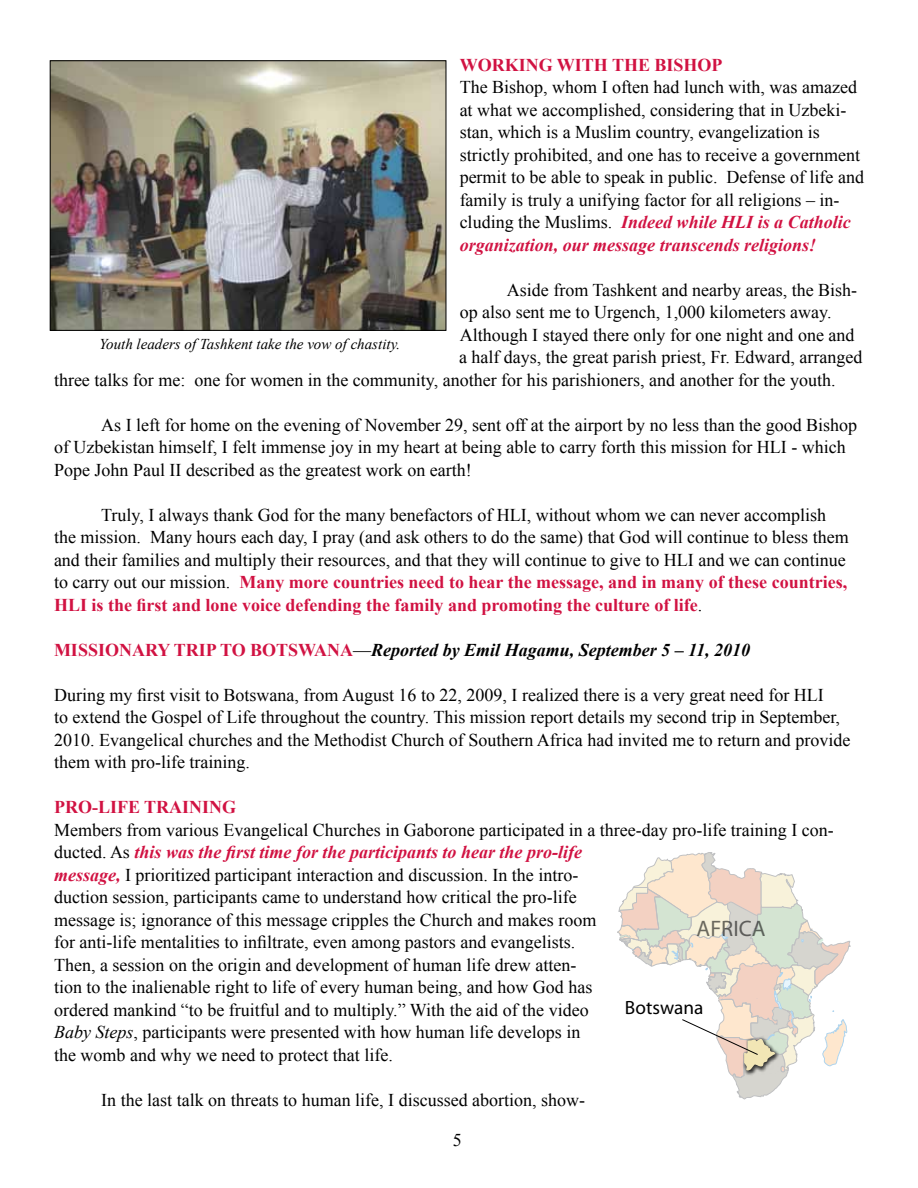
<style>
.page{position:relative;width:918px;height:1188px;background:#fff}
.page>*{position:absolute;margin:0;border:0;box-sizing:border-box;transform-origin:0 0}
.t1{font:22.5px "Myriad Pro";color:rgb(0 0 0/.57)}
.t2{font:19.2px "Myriad";color:#000}
.t3{font:18px/22.5px "Times New Roman";color:#000}
.t4{font:700 18px "Times New Roman";color:#d11242}
.t5{font:italic 700 18px "Times New Roman";color:#000}
.t6{font:italic 15px "Times New Roman";color:#000}
.s1{font-weight:700;font-style:italic;color:#d11242}
.s2{font-weight:700;color:#d11242}
.s3{font-style:normal;color:#d11242}
.s4{font-weight:400;font-style:normal}
.s5{font-style:italic}
</style>
<div class="page">
<img style="left:52px;top:63px;width:392px;height:266px">
<div style="left:50px;top:61px;width:396px;height:270px;border:1px solid #000"></div>
<svg style="left:617px;top:852px;width:233px;height:247px"></svg>
<p class="t4" style="left:460px;top:54px;width:45px">Worki</p>
<p class="t4" style="left:526px;top:54px;width:45px">ng with</p>
<p class="t4" style="left:612px;top:54px;width:14px">the</p>
<p class="t4" style="left:655px;top:54px;width:69px">Bishop</p>
<p class="t3" style="left:460px;top:76px;width:406px">The Bishop, whom I often had lunch with, was amazed at what we accomplished, considering that in Uzbeki&shy;stan, which is a Muslim country, evangelization is strictly prohibited, and one has to receive a government permit to be able to speak in public. Defense of life and family is truly a unifying factor for all religions – in&shy;cluding the Muslims. <span class="s1">Indeed while HLI is a Catholic organization, our message transcends religions!</span></p>
<p class="t3" style="left:507px;top:278px;width:352px">Aside from Tashkent and nearby areas, the Bish-</p>
<p class="t3" style="left:460px;top:301px;width:373px">op also sent me to Urgench, 1,000 kilometers away.</p>
<p class="t3" style="left:460px;top:323px;width:396px">Although I stayed there only for one night and one and</p>
<p class="t3" style="left:459px;top:346px;width:405px">a half days, the great parish priest, Fr. Edward, arranged</p>
<p class="t3" style="left:54px;top:368px;width:783px">three talks for me: one for women in the community, another for his parishioners, and another for the youth.</p>
<p class="t3" style="left:54px;top:413px;width:805px;text-indent:47px">As I left for home on the evening of November 29, sent off at the airport by no less than the good Bishop of Uzbekistan himself, I felt immense joy in my heart at being able to carry forth this mission for HLI - which<br>Pope John Paul II described as the greatest work on earth!</p>
<p class="t3" style="left:54px;top:503px;width:796px;text-indent:47px">Truly, I always thank God for the many benefactors of HLI, without whom we can never accomplish the mission. Many hours each day, I pray (and ask others to do the same) that God will continue to bless them and their families and multiply their resources, and that they will continue to give to HLI and we can continue to carry out our mission. <span class="s2">Many more countries need to hear the message, and in many of these countries, HLI is the first and lone voice defending the family and promoting the culture of life</span>.</p>
<p class="t4" style="left:54px;top:639px;width:12px">missi</p>
<p class="t4" style="left:105px;top:639px;width:92px">onary Trip</p>
<p class="t5" style="left:220px;top:639px;width:532px"><span class="s3">t o BOTSWANA</span><span class="s4">—</span>Reported by Emil Hagamu, September 5 – 11, 2010</p>
<p class="t3" style="left:54px;top:683px;width:798px">During my first visit to Botswana, from August 16 to 22, 2009, I realized there is a very great need for HLI<br>to extend the Gospel of Life throughout the country. This mission report details my second trip in September, 2010. Evangelical churches and the Methodist Church of Southern Africa had invited me to return and provide them with pro-life training.</p>
<p class="t4" style="left:54px;top:797px;width:67px">Pro-Life</p>
<p class="t4" style="left:144px;top:797px;width:88px">Training</p>
<p class="t3" style="left:54px;top:818px;width:781px">Members from various Evangelical Churches in Gaborone participated in a three-day pro-life training I con&shy;ducted. As <span class="s1">this was the first time for the participants to hear the pro-life<br>message,</span> I prioritized participant interaction and discussion. In the intro-<br>duction session, participants came to understand how critical the pro-life<br>message is; ignorance of this message cripples the Church and makes room<br>for anti-life mentalities to infiltrate, even among pastors and evangelists.<br>Then, a session on the origin and development of human life drew atten-<br>tion to the inalienable right to life of every human being, and how God has<br>ordered mankind “to be fruitful and to multiply.” With the aid of the video<br><span class="s5">Baby Steps</span>, participants were presented with how human life develops in<br>the womb and why we need to protect that life.</p>
<p class="t3" style="left:101px;top:1088px;width:485px">In the last talk on threats to human life, I discussed abortion, show-</p>
<p class="t6" style="left:99px;top:336px;width:302px">Youth leaders of Tashkent take the vow of chastity.</p>
<p class="t1" style="left:697px;top:914px;width:70px">AFRICA</p>
<p class="t2" style="left:625px;top:998px;width:80px">Botswana</p>
<p class="t3" style="left:453px;top:1129px;width:10px">5</p>
</div>
